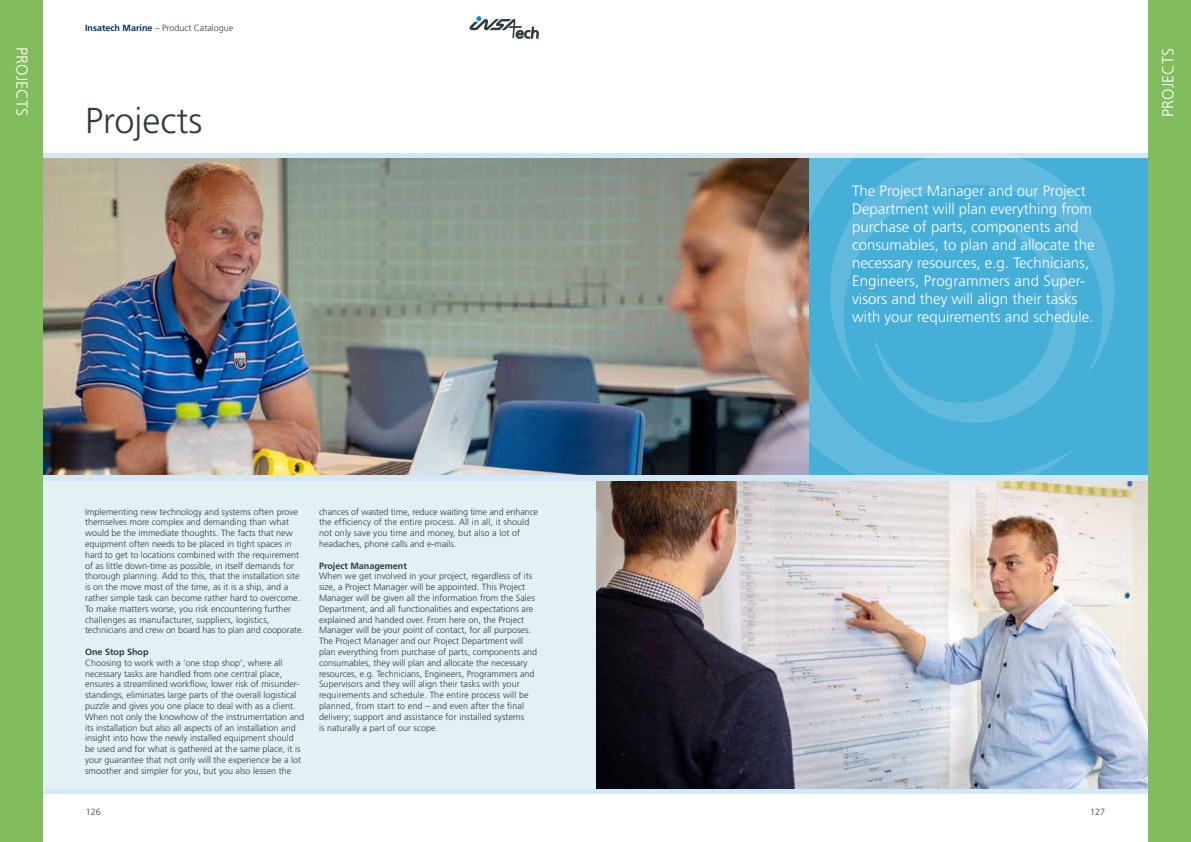
<style>
.page{position:relative;width:1191px;height:842px;background:#fff}
.page>*{position:absolute;margin:0;border:0;box-sizing:border-box;transform-origin:0 0}
.t1{font:300 36px "Frutiger";color:#313b3f}
.t2{font:300 16px "Frutiger";color:#fff}
.t3{font:300 15px/18px "Frutiger";color:#fff}
.t4{font:300 9px/10.8px "Frutiger";color:#313b3f}
.t5{font:700 9px "Frutiger";color:#313b3f}
.s1{font-weight:700;color:#00305b}
</style>
<div class="page">
<img style="left:43px;top:157px;width:700px;height:318px">
<img style="left:595px;top:480px;width:553px;height:309px">
<div style="left:809px;top:157px;width:381px;height:322px;background:#46afd8"></div>
<div style="left:7px;top:479px;width:588px;height:315px;background:#e1f1f4"></div>
<hr style="left:1px;top:153px;width:1189px;height:4px;background:#d3e8f6">
<div style="left:1px;top:789px;width:1189px;height:5px;background:#d3e8f6"></div>
<div style="left:7px;top:475px;width:1184px;height:5px;background:#d3e8f6"></div>
<div style="left:0;top:0;width:43px;height:842px;background:#81bd5c"></div>
<div style="left:1148px;top:0;width:43px;height:842px;background:#81bd5c"></div>
<img style="left:743px;top:157px;width:335px;height:341px">
<svg style="left:828px;top:157px;width:287px;height:228px"></svg>
<svg style="left:873px;top:220px;width:208px;height:206px"></svg>
<svg style="left:469px;top:16px;width:69px;height:23px"></svg>
<p class="t4" style="left:85px;top:23px;width:150px"><span class="s1">Insatech Marine</span> – Product Catalogue</p>
<h2 class="t2" style="left:31px;top:47px;width:70px;rotate:90deg">PROJECTS</h2>
<h2 class="t2" style="left:1159px;top:117px;width:70px;rotate:-90deg">PROJECTS</h2>
<h1 class="t1" style="left:85px;top:100px;width:119px">Projects</h1>
<p class="t4" style="left:85px;top:506px;width:220px">Implementing new technology and systems often prove themselves more complex and demanding than what would be the immediate thoughts. The facts that new equipment often needs to be placed in tight spaces in hard to get to locations combined with the requirement of as little down-time as possible, in itself demands for thorough planning. Add to this, that the installation site is on the move most of the time, as it is a ship, and a rather simple task can become rather hard to overcome.<br>To make matters worse, you risk encountering further challenges as manufacturer, suppliers, logistics, technicians and crew on board has to plan and cooporate.</p>
<p class="t5" style="left:85px;top:646px;width:65px">One Stop Shop</p>
<p class="t4" style="left:85px;top:657px;width:221px">Choosing to work with a ‘one stop shop’, where all necessary tasks are handled from one central place, ensures a streamlined workflow, lower risk of misunder&shy;standings, eliminates large parts of the overall logistical puzzle and gives you one place to deal with as a client.<br>When not only the knowhow of the instrumentation and its installation but also all aspects of an installation and insight into how the newly installed equipment should be used and for what is gathered at the same place, it is your guarantee that not only will the experience be a lot smoother and simpler for you, but you also lessen the</p>
<p class="t4" style="left:86px;top:806px;width:17px">126</p>
<p class="t4" style="left:319px;top:506px;width:221px">chances of wasted time, reduce waiting time and enhance the efficiency of the entire process. All in all, it should not only save you time and money, but also a lot of headaches, phone calls and e-mails.</p>
<p class="t5" style="left:319px;top:560px;width:89px">Project Management</p>
<p class="t4" style="left:319px;top:571px;width:220px">When we get involved in your project, regardless of its size, a Project Manager will be appointed. This Project Manager will be given all the information from the Sales Department, and all functionalities and expectations are explained and handed over. From here on, the Project Manager will be your point of contact, for all purposes.<br>The Project Manager and our Project Department will plan everything from purchase of parts, components and consumables, they will plan and allocate the necessary resources, e.g. Technicians, Engineers, Programmers and Supervisors and they will align their tasks with your requirements and schedule. The entire process will be planned, from start to end – and even after the final delivery; support and assistance for installed systems<br>is naturally a part of our scope.</p>
<p class="t3" style="left:852px;top:182px;width:244px">The Project Manager and our Project Department will plan everything from purchase of parts, components and consumables, to plan and allocate the necessary resources, e.g. Technicians, Engineers, Programmers and Super&shy;visors and they will align their tasks with your requirements and schedule.</p>
<p class="t4" style="left:1090px;top:806px;width:17px">127</p>
</div>
